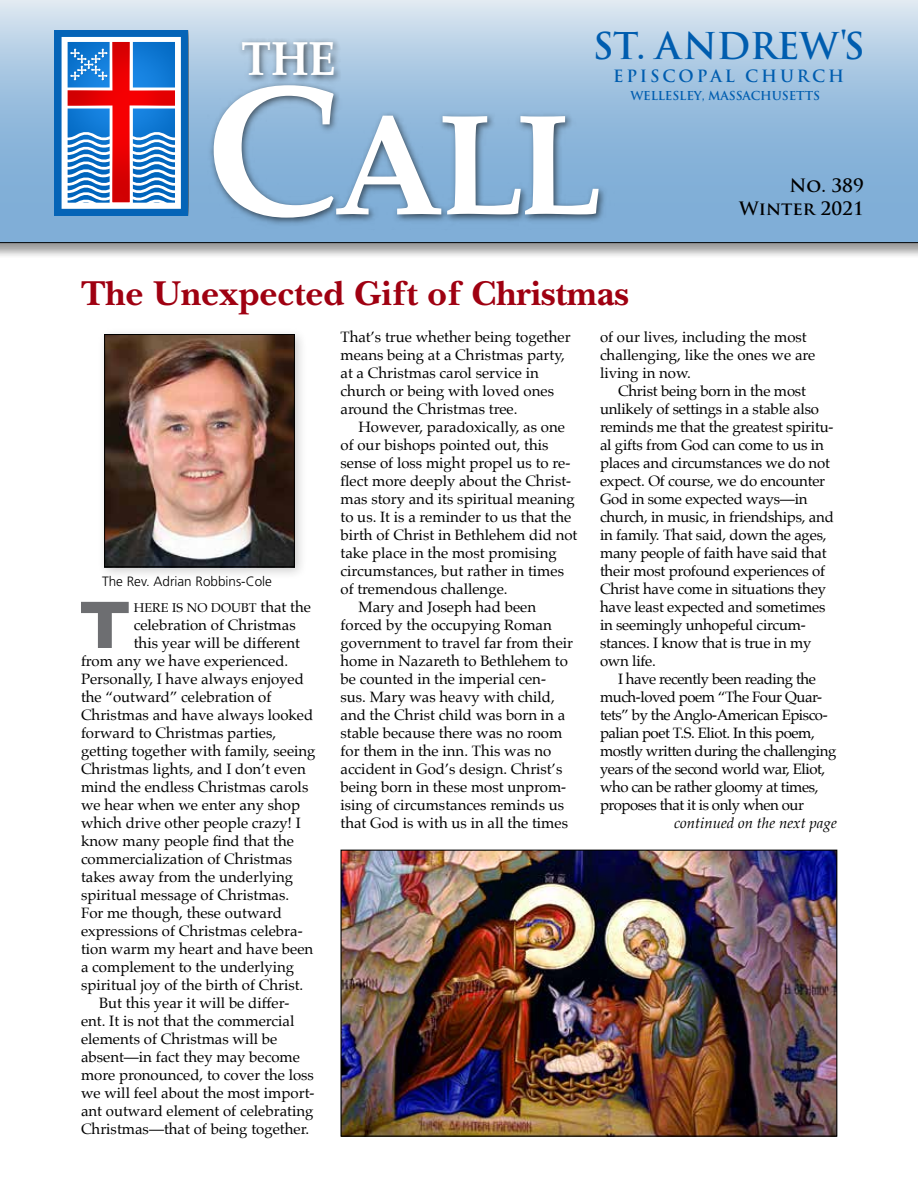
<style>
.page{position:relative;width:918px;height:1188px;background:#fff}
.page>*{position:absolute;margin:0;border:0;box-sizing:border-box;transform-origin:0 0}
.t1{font:700 144px "Palatino";color:#fff}
.t2{font:700 68.25px "Gill Sans";color:#6d6e71}
.t3{font:700 48.15px "Palatino";color:#fff;scale:.93 1}
.t4{font:700 36px "New Baskerville";color:#9f0011}
.t5{font:700 36px "Trajan Pro";letter-spacing:-.01em;color:#005daf}
.t6{font:700 18px/22.8px "Trajan Pro";color:#000;text-align:right}
.t7{font:700 16.5px "Trajan Pro";letter-spacing:.17em;color:#005daf}
.t8{font:15px/18px "Palatino";color:#000}
.t9{font:15px/18px "Palatino";letter-spacing:-.03em;color:#000}
.t10{font:italic 15px "Palatino";color:#000}
.t11{font:300 13.5px "Frutiger";color:#000}
.t12{font:12.75px "Palatino Roman SC850";color:#000}
.t13{font:700 12px "Trajan Pro";letter-spacing:-.01em;color:#005daf}
.s1{font-size:39px}
.s2{font-size:185.85px}
.s3{font-family:"Palatino";font-size:15px}
</style>
<div class="page">
<div style="left:0;top:0;width:918px;height:259px;background:#000;opacity:.4"></div>
<svg style="left:0;top:0;width:918px;height:243px;background:#91b1d0"></svg>
<div style="left:97px;top:327px;width:211px;height:253px;background:#000;opacity:.2"></div>
<img style="left:106px;top:336px;width:187px;height:229px">
<div style="left:104px;top:334px;width:191px;height:233px;border:1px solid #000"></div>
<img style="left:343px;top:852px;width:492px;height:283px">
<div style="left:341px;top:850px;width:496px;height:287px;border:1px solid #000"></div>
<h3 class="t5" style="left:593px;top:23px;width:273px">ST. ANDREW<span class="s1">'</span>S</h3>
<p class="t7" style="left:613px;top:66px;width:233px">EPISCOPAL CHURCH</p>
<p class="t13" style="left:630px;top:88px;width:191px">WELLESLEY, MASSACHUSETTS</p>
<h3 class="t3" style="left:241px;top:17px;width:104px">THE</h3>
<h1 class="t1" style="left:204px;top:43px;width:401px"><span class="s2">C</span>ALL</h1>
<p class="t6" style="left:739px;top:175px;width:126px">No. 389<br>Winter 2021</p>
<h3 class="t4" style="left:81px;top:272px;width:549px">The Unexpected Gift of Christmas</h3>
<p class="t11" style="left:102px;top:574px;width:172px">The Rev. Adrian Robbins-Cole</p>
<h2 class="t2" style="left:79px;top:571px;width:54px">T</h2>
<p class="t12" style="left:134px;top:597px;width:179px">HERE IS NO DOUBT <span class="s3">that the</span></p>
<p class="t8" style="left:134px;top:616px;width:163px">celebration of Christmas</p>
<p class="t8" style="left:134px;top:634px;width:168px">this year will be different</p>
<p class="t8" style="left:81px;top:652px;width:209px">from any we have experienced.</p>
<p class="t8" style="left:81px;top:670px;width:224px">Personally, I have always enjoyed</p>
<p class="t8" style="left:81px;top:688px;width:192px">the “outward” celebration of</p>
<p class="t8" style="left:81px;top:706px;width:234px">Christmas and have always looked</p>
<p class="t8" style="left:81px;top:724px;width:197px">forward to Christmas parties,</p>
<p class="t8" style="left:81px;top:742px;width:236px">getting together with family, seeing</p>
<p class="t8" style="left:81px;top:760px;width:226px">Christmas lights, and I don’t even</p>
<p class="t8" style="left:81px;top:778px;width:229px">mind the endless Christmas carols</p>
<p class="t8" style="left:81px;top:796px;width:221px">we hear when we enter any shop</p>
<p class="t8" style="left:81px;top:814px;width:221px">which drive other people crazy! I</p>
<p class="t8" style="left:81px;top:832px;width:215px">know many people find that the</p>
<p class="t8" style="left:81px;top:850px;width:213px">commercialization of Christmas</p>
<p class="t8" style="left:81px;top:868px;width:214px">takes away from the underlying</p>
<p class="t8" style="left:81px;top:886px;width:210px">spiritual message of Christmas.</p>
<p class="t8" style="left:81px;top:904px;width:202px">For me though, these outward</p>
<p class="t8" style="left:81px;top:922px;width:223px">expressions of Christmas celebra-</p>
<p class="t8" style="left:81px;top:940px;width:234px">tion warm my heart and have been</p>
<p class="t8" style="left:81px;top:958px;width:215px">a complement to the underlying</p>
<p class="t8" style="left:81px;top:976px;width:224px">spiritual joy of the birth of Christ.</p>
<p class="t8" style="left:99px;top:994px;width:192px">But this year it will be differ-</p>
<p class="t8" style="left:81px;top:1012px;width:215px">ent. It is not that the commercial</p>
<p class="t8" style="left:81px;top:1030px;width:198px">elements of Christmas will be</p>
<p class="t8" style="left:81px;top:1048px;width:221px">absent—in fact they may become</p>
<p class="t8" style="left:81px;top:1066px;width:234px">more pronounced, to cover the loss</p>
<p class="t8" style="left:81px;top:1084px;width:235px">we will feel about the most import-</p>
<p class="t8" style="left:81px;top:1102px;width:234px">ant outward element of celebrating</p>
<p class="t8" style="left:81px;top:1120px;width:230px">Christmas—that of being together.</p>
<p class="t8" style="left:341px;top:328px;width:232px">That’s true whether being together means being at a Christmas party, at a Christmas carol service in church or being with loved ones around the Christmas tree.</p>
<p class="t8" style="left:359px;top:418px;width:208px">However, paradoxically, as one</p>
<p class="t8" style="left:341px;top:436px;width:210px">of our bishops pointed out, this</p>
<p class="t8" style="left:341px;top:454px;width:231px">sense of loss might propel us to re-</p>
<p class="t8" style="left:341px;top:472px;width:232px">flect more deeply about the Christ-</p>
<p class="t8" style="left:341px;top:490px;width:236px">mas story and its spiritual meaning</p>
<p class="t8" style="left:341px;top:508px;width:232px">to us. It is a reminder to us that the</p>
<p class="t8" style="left:341px;top:526px;width:238px">birth of Christ in Bethlehem did not</p>
<p class="t8" style="left:341px;top:544px;width:218px">take place in the most promising</p>
<p class="t8" style="left:341px;top:562px;width:225px">circumstances, but rather in times</p>
<p class="t8" style="left:341px;top:580px;width:169px">of tremendous challenge.</p>
<p class="t8" style="left:359px;top:598px;width:179px">Mary and Joseph had been</p>
<p class="t8" style="left:341px;top:616px;width:213px">forced by the occupying Roman</p>
<p class="t8" style="left:341px;top:634px;width:234px">government to travel far from their</p>
<p class="t8" style="left:341px;top:652px;width:229px">home in Nazareth to Bethlehem to</p>
<p class="t8" style="left:341px;top:670px;width:207px">be counted in the imperial cen-</p>
<p class="t8" style="left:341px;top:688px;width:216px">sus. Mary was heavy with child,</p>
<p class="t8" style="left:341px;top:706px;width:226px">and the Christ child was born in a</p>
<p class="t8" style="left:341px;top:724px;width:223px">stable because there was no room</p>
<p class="t8" style="left:341px;top:742px;width:212px">for them in the inn. This was no</p>
<p class="t8" style="left:341px;top:760px;width:223px">accident in God’s design. Christ’s</p>
<p class="t8" style="left:341px;top:778px;width:227px">being born in these most unprom-</p>
<p class="t8" style="left:341px;top:796px;width:225px">ising of circumstances reminds us</p>
<p class="t8" style="left:341px;top:814px;width:229px">that God is with us in all the times</p>
<p class="t8" style="left:600px;top:328px;width:217px">of our lives, including the most challenging, like the ones we are living in now.</p>
<p class="t8" style="left:600px;top:382px;width:235px;text-indent:18px">Christ being born in the most unlikely of settings in a stable also reminds me that the greatest spiritu&shy;al gifts from God can come to us in places and circumstances we do not expect. Of course, we do encounter<br>God in some expected ways—in church, in music, in friendships, and in family. That said, down the ages, many people of faith have said that their most profound experiences of<br>Christ have come in situations they have least expected and sometimes in seemingly unhopeful circum&shy;stances. I know that is true in my own life.</p>
<p class="t9" style="left:600px;top:670px;width:238px;text-indent:18px">I have recently been reading the much-loved poem “The Four Quar&shy;tets” by the Anglo-American Episco&shy;palian poet T.S. Eliot. In this poem, mostly written during the challenging years of the second world war, Eliot, who can be rather gloomy at times, proposes that it is only when our</p>
<p class="t10" style="left:674px;top:811px;width:164px">continued on the next page</p>
</div>
